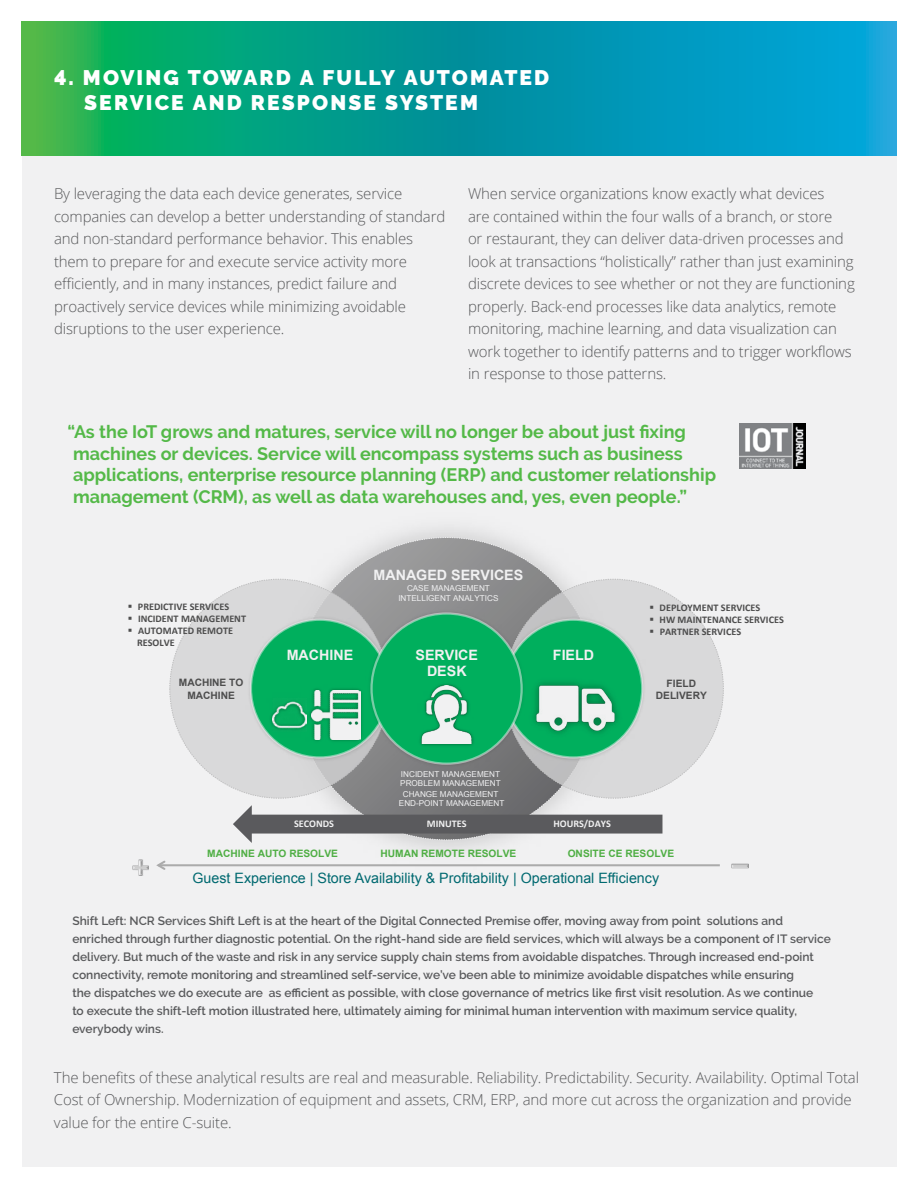
<style>
.page{position:relative;width:918px;height:1188px;background:#fff}
.page>*{position:absolute;margin:0;border:0;box-sizing:border-box;transform-origin:0 0}
.t1{font:900 21px/25.5px "Raleway";letter-spacing:.1em;color:#fff}
.t2{font:700 18px/21.6px "Raleway";color:#54b948}
.t3{font:300 15px/22.5px "Open Sans";letter-spacing:-.01em;color:#58595b}
.t4{font:14.25px "Arial";color:#007077}
.t5{font:700 14.25px "Arial";color:#fff}
.t6{font:600 12px/18px "Raleway";color:#58595b}
.t7{font:700 10.2px/12.3px "Calibri";color:#525252}
.t8{font:700 10.2px "Arial";color:#54b948}
.t9{font:700 10.2px/12.3px "Arial";color:#525252;text-align:center}
.t10{font:700 10.2px "Calibri";color:#fff}
.t11{font:8.1px/9.1px "Arial";color:#fff;text-align:center}
</style>
<div class="page">
<div style="left:22px;top:22px;width:874px;height:1144px;background:#f1f1f2"></div>
<svg style="left:22px;top:22px;width:874px;height:134px;background:#069f9a"></svg>
<img style="left:740px;top:423px;width:66px;height:46px">
<img style="left:259px;top:528px;width:375px;height:339px">
<svg style="left:295px;top:538px;width:303px;height:302px;background:#88888a"></svg>
<div style="left:504px;top:579px;width:219px;height:219px;background:#e0e0e0;border-radius:50%;opacity:.8"></div>
<div style="left:170px;top:579px;width:219px;height:219px;background:#e0e0e0;border-radius:50%;opacity:.8"></div>
<img style="left:529px;top:613px;width:120px;height:151px">
<div style="left:504px;top:620px;width:138px;height:137px;background:#00af5d;border-radius:50%"></div>
<img style="left:244px;top:613px;width:121px;height:151px">
<div style="left:251px;top:620px;width:138px;height:137px;background:#00af5d;border-radius:50%"></div>
<img style="left:313px;top:688px;width:52px;height:57px">
<img style="left:312px;top:690px;width:48px;height:49px">
<img style="left:267px;top:709px;width:45px;height:28px">
<img style="left:272px;top:701px;width:34px;height:30px">
<img style="left:365px;top:607px;width:164px;height:163px">
<div style="left:372px;top:614px;width:150px;height:150px;background:#00af5d;border-radius:50%"></div>
<img style="left:419px;top:685px;width:56px;height:59px">
<svg style="left:233px;top:805px;width:429px;height:38px"></svg>
<hr style="left:158px;top:864px;width:562px;height:2px;background:#b5b5b5">
<svg style="left:156px;top:861px;width:10px;height:9px"></svg>
<img style="left:132px;top:860px;width:16px;height:16px">
<img style="left:731px;top:864px;width:18px;height:4px">
<img style="left:525px;top:675px;width:101px;height:66px">
<h1 class="t1" style="left:84px;top:64px;width:467px;text-indent:-30px">4. MOVING TOWARD A FULLY AUTOMATED<br>SERVICE AND RESPONSE SYSTEM</h1>
<p class="t3" style="left:54px;top:182px;width:393px">By leveraging the data each device generates, service companies can develop a better understanding of standard and non-standard performance behavior. This enables them to prepare for and execute service activity more efficiently, and in many instances, predict failure and proactively service devices while minimizing avoidable disruptions to the user experience.</p>
<p class="t3" style="left:468px;top:182px;width:388px">When service organizations know exactly what devices<br>are contained within the four walls of a branch, or store<br>or restaurant, they can deliver data-driven processes and look at transactions “holistically” rather than just examining discrete devices to see whether or not they are functioning properly. Back-end processes like data analytics, remote monitoring, machine learning, and data visualization can work together to identify patterns and to trigger workflows in response to those patterns.</p>
<p class="t2" style="left:73px;top:421px;width:645px;text-indent:-6px">“As the IoT grows and matures, service will no longer be about just fixing machines or devices. Service will encompass systems such as business applications, enterprise resource planning (ERP) and customer relationship management (CRM), as well as data warehouses and, yes, even people.”</p>
<p class="t7" style="left:128px;top:600px;width:103px">▪▪ PREDICTIVE SERVICES</p>
<p class="t7" style="left:128px;top:612px;width:120px">▪▪ INCIDENT MANAGEMENT</p>
<p class="t7" style="left:137px;top:625px;width:98px;text-indent:-9px">▪▪ AUTOMATED REMOTE<br>RESOLVE</p>
<p class="t5" style="left:374px;top:566px;width:151px">MANAGED SERVICES</p>
<p class="t11" style="left:398px;top:583px;width:102px;line-height:10.2px">CASE MANAGEMENT<br>INTELLIGENT ANALYTICS</p>
<p class="t5" style="left:287px;top:646px;width:68px">MACHINE</p>
<p class="t5" style="left:416px;top:646px;width:64px">SERVICE</p>
<p class="t5" style="left:553px;top:646px;width:43px">FIELD</p>
<p class="t5" style="left:427px;top:662px;width:41px">DESK</p>
<p class="t7" style="left:649px;top:601px;width:112px">▪▪ DEPLOYMENT SERVICES</p>
<p class="t7" style="left:649px;top:613px;width:136px">▪▪ HW MAINTENANCE SERVICES</p>
<p class="t7" style="left:649px;top:625px;width:93px">▪▪ PARTNER SERVICES</p>
<p class="t9" style="left:179px;top:677px;width:66px">MACHINE TO<br>MACHINE</p>
<p class="t9" style="left:656px;top:677px;width:52px">FIELD<br>DELIVERY</p>
<p class="t11" style="left:400px;top:770px;width:102px;text-align:left">INCIDENT MANAGEMENT<br>PROBLEM MANAGEMENT</p>
<p class="t11" style="left:399px;top:789px;width:107px">CHANGE MANAGEMENT<br>END-POINT MANAGEMENT</p>
<p class="t10" style="left:294px;top:817px;width:42px">SECONDS</p>
<p class="t10" style="left:427px;top:817px;width:41px">MINUTES</p>
<p class="t10" style="left:553px;top:818px;width:59px">HOURS/DAYS</p>
<p class="t8" style="left:207px;top:846px;width:132px">MACHINE AUTO RESOLVE</p>
<p class="t8" style="left:381px;top:846px;width:137px">HUMAN REMOTE RESOLVE</p>
<p class="t8" style="left:568px;top:846px;width:108px">ONSITE CE RESOLVE</p>
<p class="t4" style="left:192px;top:868px;width:468px">Guest Experience | Store Availability &amp; Profitability | Operational Efficiency</p>
<p class="t6" style="left:72px;top:912px;width:760px">Shift Left: NCR Services Shift Left is at the heart of the Digital Connected Premise offer, moving away from point solutions and enriched through further diagnostic potential. On the right-hand side are field services, which will always be a component of IT service delivery. But much of the waste and risk in any service supply chain stems from avoidable dispatches. Through increased end-point connectivity, remote monitoring and streamlined self-service, we’ve been able to minimize avoidable dispatches while ensuring<br>the dispatches we do execute are as efficient as possible, with close governance of metrics like first visit resolution. As we continue<br>to execute the shift-left motion illustrated here, ultimately aiming for minimal human intervention with maximum service quality, everybody wins.</p>
<p class="t3" style="left:54px;top:1066px;width:807px">The benefits of these analytical results are real and measurable. Reliability. Predictability. Security. Availability. Optimal Total<br>Cost of Ownership. Modernization of equipment and assets, CRM, ERP, and more cut across the organization and provide value for the entire C-suite.</p>
</div>
